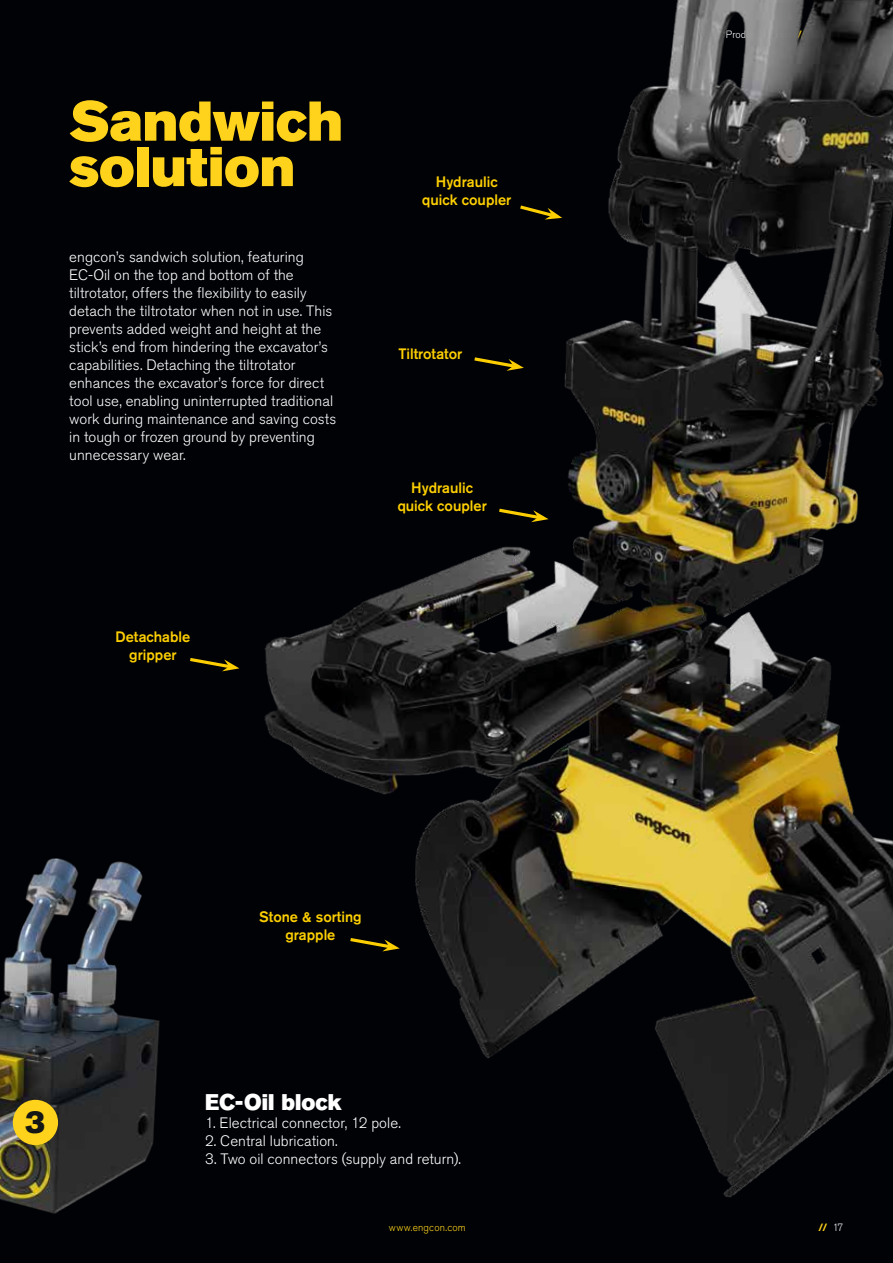
<style>
.page{position:relative;width:893px;height:1263px;background:#010206}
.page>*{position:absolute;margin:0;border:0;box-sizing:border-box;transform-origin:0 0}
.t1{font:55.5px/45.5px "Akzidenz Grotesk Pro Super";letter-spacing:-.005em;color:#ffd31b}
.t2{font:31.5px "Akzidenz Grotesk Pro Super";color:#151616}
.t3{font:22.5px "Akzidenz Grotesk Pro Super";color:#fff}
.t4{font:300 15px/18px "Akzidenz Grotesk Pro";letter-spacing:.005em;color:#fff}
.t5{font:500 15px/18px "Akzidenz Grotesk Pro";color:#fdcf00;text-align:center}
.t6{font:300 10.5px "Akzidenz Grotesk Pro";letter-spacing:.02em;color:#ffd31b}
.t7{font:700 10.5px "Akzidenz Grotesk Pro";color:#ffd31b}
.s1{font-weight:300;color:#fff}
</style>
<div class="page">
<img style="left:0;top:858px;width:85px;height:356px">
<img style="left:85px;top:0;width:808px;height:1198px">
<svg style="left:347px;top:936px;width:53px;height:15px"></svg>
<svg style="left:187px;top:656px;width:52px;height:15px"></svg>
<svg style="left:496px;top:506px;width:53px;height:16px"></svg>
<svg style="left:471px;top:355px;width:53px;height:16px"></svg>
<svg style="left:517px;top:203px;width:45px;height:17px"></svg>
<div style="left:13px;top:1100px;width:45px;height:45px;background:#ffd31b;border-radius:50%"></div>
<h1 class="t1" style="left:69px;top:98px;width:275px">Sandwich solution</h1>
<p class="t4" style="left:69px;top:247px;width:269px">engcon’s sandwich solution, featuring EC-Oil on the top and bottom of the tiltrotator, offers the flexibility to easily detach the tiltrotator when not in use. This prevents added weight and height at the stick’s end from hindering the excavator’s capabilities. Detaching the tiltrotator enhances the excavator’s force for direct tool use, enabling uninterrupted traditional work during maintenance and saving costs in tough or frozen ground by preventing unnecessary wear.</p>
<p class="t5" style="left:116px;top:627px;width:76px">Detachable gripper</p>
<p class="t5" style="left:422px;top:173px;width:91px">Hydraulic quick coupler</p>
<p class="t5" style="left:399px;top:345px;width:65px">Tiltrotator</p>
<p class="t5" style="left:398px;top:478px;width:91px">Hydraulic quick coupler</p>
<h2 class="t2" style="left:26px;top:1101px;width:21px">3</h2>
<p class="t5" style="left:259px;top:907px;width:104px">Stone &amp; sorting grapple</p>
<h3 class="t3" style="left:205px;top:1088px;width:138px">EC-Oil block</h3>
<p class="t4" style="left:205px;top:1114px;width:197px">1. Electrical connector, 12 pole.</p>
<p class="t4" style="left:205px;top:1132px;width:134px">2. Central lubrication.</p>
<p class="t4" style="left:205px;top:1150px;width:257px">3. Two oil connectors (supply and return).</p>
<p class="t6" style="left:389px;top:1220px;width:78px">www.engcon.com</p>
<p class="t7" style="left:818px;top:1220px;width:27px">// <span class="s1">17</span></p>
</div>
